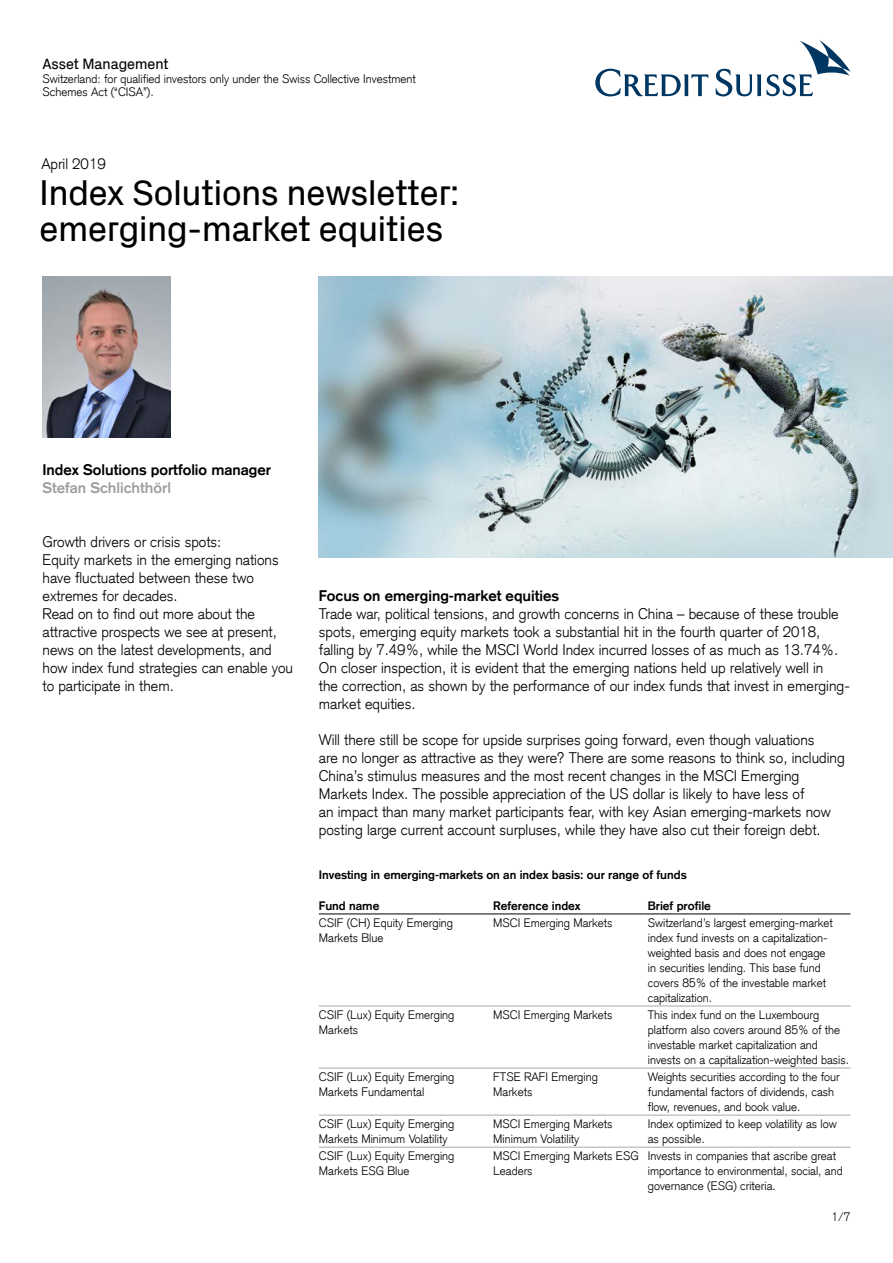
<style>
.page{position:relative;width:893px;height:1263px;background:#fff}
.page>*{position:absolute;margin:0;border:0;box-sizing:border-box;transform-origin:0 0}
.t1{font:36px/36px "Credit Suisse Headline";color:#000}
.t2{font:300 15px/18px "Credit Suisse Type";color:#000}
.t3{font:700 15px "Credit Suisse Type";color:#000}
.t4{font:700 15px "Credit Suisse Type";color:#9e9fa1}
.t5{font:15px "Credit Suisse Headline";color:#000}
.t6{font:300 12px/15px "Credit Suisse Type";color:#000}
.t7{font:700 12px "Credit Suisse Type";color:#000}
</style>
<div class="page">
<img style="left:319px;top:276px;width:574px;height:282px">
<img style="left:43px;top:276px;width:127px;height:161px">
<hr style="left:319px;top:1006px;width:170px;height:1px;background:#a8a8a7">
<hr style="left:489px;top:1006px;width:154px;height:1px;background:#a8a8a7">
<hr style="left:643px;top:1006px;width:207px;height:1px;background:#a8a8a7">
<hr style="left:319px;top:1115px;width:170px;height:1px;background:#a8a8a7">
<hr style="left:489px;top:1115px;width:154px;height:1px;background:#a8a8a7">
<hr style="left:643px;top:1115px;width:207px;height:1px;background:#a8a8a7">
<hr style="left:319px;top:1147px;width:170px;height:1px;background:#a8a8a7">
<hr style="left:489px;top:1147px;width:154px;height:1px;background:#a8a8a7">
<hr style="left:643px;top:1147px;width:207px;height:1px;background:#a8a8a7">
<hr style="left:319px;top:913px;width:170px;height:1px;background:#000">
<hr style="left:489px;top:913px;width:154px;height:1px;background:#000">
<hr style="left:643px;top:913px;width:207px;height:1px;background:#000">
<hr style="left:319px;top:1068px;width:170px;height:1px;background:#a8a8a7">
<hr style="left:489px;top:1068px;width:154px;height:1px;background:#a8a8a7">
<hr style="left:643px;top:1068px;width:207px;height:1px;background:#a8a8a7">
<svg style="left:595px;top:69px;width:113px;height:27px"></svg>
<svg style="left:716px;top:40px;width:134px;height:56px"></svg>
<p class="t5" style="left:43px;top:53px;width:128px">Asset Management</p>
<p class="t6" style="left:43px;top:72px;width:375px;line-height:13.5px">Switzerland: for qualified investors only under the Swiss Collective Investment<br>Schemes Act (“CISA”).</p>
<p class="t2" style="left:41px;top:154px;width:66px">April 2019</p>
<h1 class="t1" style="left:40px;top:172px;width:421px">Index Solutions newsletter: emerging-market equities</h1>
<p class="t3" style="left:42px;top:460px;width:230px">Index Solutions portfolio manager</p>
<p class="t4" style="left:42px;top:478px;width:130px">Stefan Schlichthörl</p>
<p class="t2" style="left:43px;top:532px;width:252px">Growth drivers or crisis spots:<br>Equity markets in the emerging nations have fluctuated between these two extremes for decades.<br>Read on to find out more about the attractive prospects we see at present, news on the latest developments, and how index fund strategies can enable you to participate in them.</p>
<p class="t3" style="left:319px;top:586px;width:242px">Focus on emerging-market equities</p>
<p class="t2" style="left:319px;top:604px;width:532px">Trade war, political tensions, and growth concerns in China – because of these trouble spots, emerging equity markets took a substantial hit in the fourth quarter of 2018, falling by 7.49%, while the MSCI World Index incurred losses of as much as 13.74%.<br>On closer inspection, it is evident that the emerging nations held up relatively well in<br>the correction, as shown by the performance of our index funds that invest in emerging&shy;market equities.</p>
<p class="t2" style="left:319px;top:730px;width:527px">Will there still be scope for upside surprises going forward, even though valuations<br>are no longer as attractive as they were? There are some reasons to think so, including China’s stimulus measures and the most recent changes in the MSCI Emerging Markets Index. The possible appreciation of the US dollar is likely to have less of<br>an impact than many market participants fear, with key Asian emerging-markets now posting large current account surpluses, while they have also cut their foreign debt.</p>
<p class="t7" style="left:319px;top:867px;width:369px">Investing in emerging-markets on an index basis: our range of funds</p>
<p class="t7" style="left:319px;top:898px;width:62px">Fund name</p>
<p class="t7" style="left:493px;top:898px;width:89px">Reference index</p>
<p class="t7" style="left:648px;top:898px;width:65px">Brief profile</p>
<p class="t6" style="left:319px;top:915px;width:136px">CSIF (CH) Equity Emerging<br>Markets Blue</p>
<p class="t6" style="left:493px;top:915px;width:121px">MSCI Emerging Markets</p>
<p class="t6" style="left:648px;top:915px;width:187px">Switzerland’s largest emerging-market index fund invests on a capitalization&shy;weighted basis and does not engage in securities lending. This base fund covers 85% of the investable market capitalization.</p>
<p class="t6" style="left:319px;top:1007px;width:137px">CSIF (Lux) Equity Emerging<br>Markets</p>
<p class="t6" style="left:493px;top:1007px;width:121px">MSCI Emerging Markets</p>
<p class="t6" style="left:648px;top:1007px;width:203px">This index fund on the Luxembourg platform also covers around 85% of the investable market capitalization and invests on a capitalization-weighted basis.</p>
<p class="t6" style="left:319px;top:1069px;width:137px">CSIF (Lux) Equity Emerging<br>Markets Fundamental</p>
<p class="t6" style="left:493px;top:1069px;width:106px">FTSE RAFI Emerging<br>Markets</p>
<p class="t6" style="left:648px;top:1069px;width:194px">Weights securities according to the four fundamental factors of dividends, cash flow, revenues, and book value.</p>
<p class="t6" style="left:319px;top:1116px;width:137px">CSIF (Lux) Equity Emerging<br>Markets Minimum Volatility</p>
<p class="t6" style="left:493px;top:1116px;width:121px">MSCI Emerging Markets<br>Minimum Volatility</p>
<p class="t6" style="left:648px;top:1116px;width:190px">Index optimized to keep volatility as low as possible.</p>
<p class="t6" style="left:319px;top:1148px;width:137px">CSIF (Lux) Equity Emerging<br>Markets ESG Blue</p>
<p class="t6" style="left:493px;top:1148px;width:147px">MSCI Emerging Markets ESG<br>Leaders</p>
<p class="t6" style="left:648px;top:1148px;width:196px">Invests in companies that ascribe great importance to environmental, social, and governance (ESG) criteria.</p>
<p class="t6" style="left:831px;top:1209px;width:20px">1/7</p>
</div>
